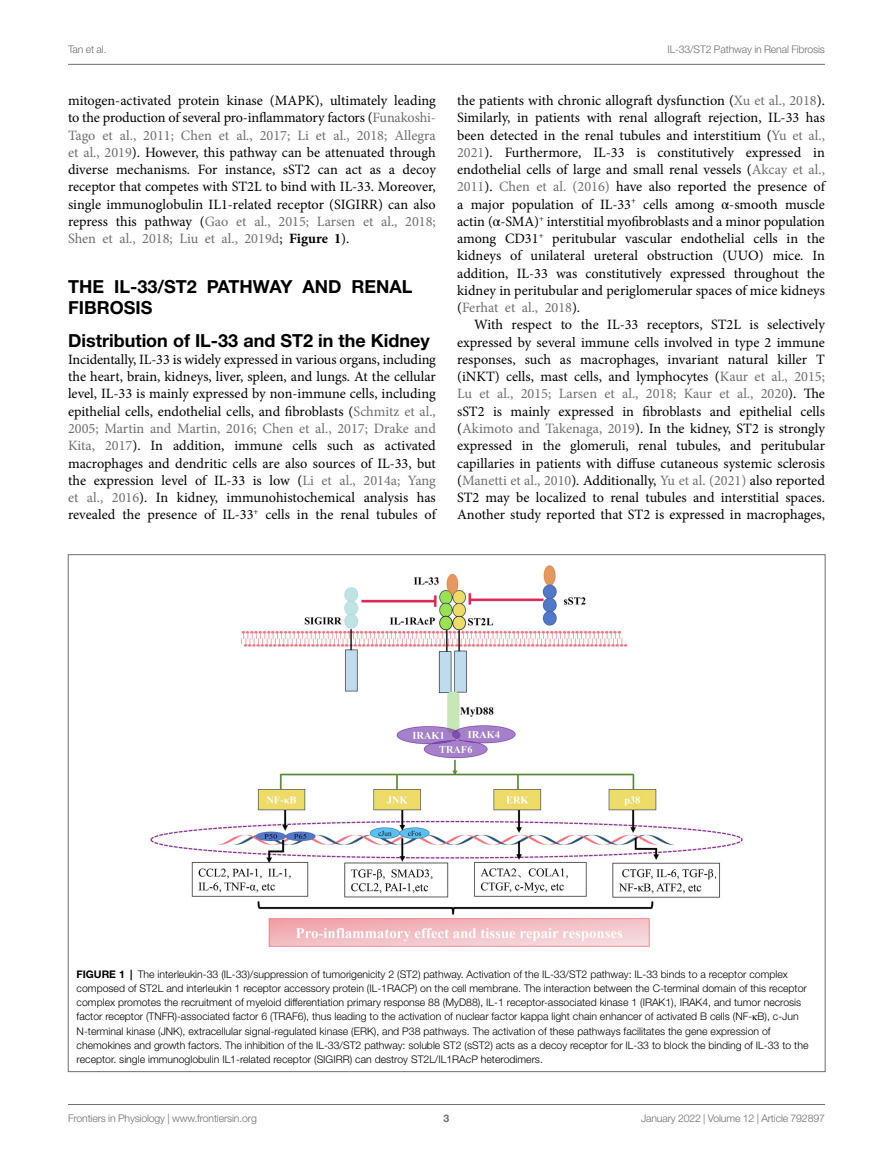
<style>
.page{position:relative;width:893px;height:1170px;background:#fff}
.page>*{position:absolute;margin:0;border:0;box-sizing:border-box;transform-origin:0 0}
.HEAD_2_after_HEAD_1{font:700 18px "Helvetica Neue LT Std";color:#000}
.HEAD_1{font:700 18px/21px "Helvetica Neue LT Std";color:#000}
.TEXT_FLUSH{font:14.25px/17.2px "Minion Pro";color:#000;text-align:justify}
.TEXT{font:14.25px/17.2px "Minion Pro";letter-spacing:-.005em;color:#000;text-align:justify}
.FIG_LEG{font:300 10.5px/14.2px "Helvetica Neue LT Std";color:#000}
.t1{font:300 10.5px "Helvetica Neue LT Std";letter-spacing:-.015em;color:#6d6e71}
.t2{font:700 10.5px "Helvetica Neue LT Std";color:#6d6e71}
.s1{color:#6d6e71}
.s2{font-weight:700}
.s3{font-family:"STIX General"}
.s4{font-family:"STIX General";font-weight:400}
</style>
<div class="page">
<hr style="left:68px;top:64px;width:757px;height:1px;background:#6d6e71">
<hr style="left:68px;top:1104px;width:757px;height:1px;background:#6d6e71">
<img style="left:150px;top:565px;width:593px;height:382px">
<p class="t1" style="left:68px;top:42px;width:40px">Tan et al.</p>
<p class="t1" style="left:667px;top:42px;width:159px">IL-33/ST2 Pathway in Renal Fibrosis</p>
<p class="TEXT_FLUSH" style="left:68px;top:92px;width:369px">mitogen-activated protein kinase (MAPK), ultimately leading to the production of several pro-inflammatory factors (<span class="s1">Funakoshi-Tago et al., 2011; Chen et al., 2017; Li et al., 2018; Allegra et al., 2019</span>). However, this pathway can be attenuated through diverse mechanisms. For instance, sST2 can act as a decoy receptor that competes with ST2L to bind with IL-33. Moreover, single immunoglobulin IL1-related receptor (SIGIRR) can also repress this pathway (<span class="s1">Gao et al., 2015; Larsen et al., 2018; Shen et al., 2018; Liu et al., 2019d</span>; <span class="s2">Figure 1</span>).</p>
<p class="HEAD_1" style="left:68px;top:275px;width:346px">THE IL-33/ST2 PATHWAY AND RENAL<br>FIBROSIS</p>
<p class="HEAD_2_after_HEAD_1" style="left:68px;top:329px;width:363px">Distribution of IL-33 and ST2 in the Kidney</p>
<p class="TEXT_FLUSH" style="left:68px;top:351px;width:369px">Incidentally, IL-33 is widely expressed in various organs, including the heart, brain, kidneys, liver, spleen, and lungs. At the cellular level, IL-33 is mainly expressed by non-immune cells, including epithelial cells, endothelial cells, and fibroblasts (<span class="s1">Schmitz et al., 2005; Martin and Martin, 2016; Chen et al., 2017; Drake and Kita, 2017</span>). In addition, immune cells such as activated macrophages and dendritic cells are also sources of IL-33, but the expression level of IL-33 is low (<span class="s1">Li et al., 2014a; Yang et al., 2016</span>). In kidney, immunohistochemical analysis has revealed the presence of IL-33<sup>+</sup> cells in the renal tubules of</p>
<p class="TEXT_FLUSH" style="left:457px;top:92px;width:369px">the patients with chronic allograft dysfunction (<span class="s1">Xu et al., 2018</span>).<br>Similarly, in patients with renal allograft rejection, IL-33 has been detected in the renal tubules and interstitium (<span class="s1">Yu et al., 2021</span>). Furthermore, IL-33 is constitutively expressed in endothelial cells of large and small renal vessels (<span class="s1">Akcay et al., 2011</span>). <span class="s1">Chen et al. (2016)</span> have also reported the presence of a major population of IL-33<sup>+</sup> cells among <span class="s3">α</span>-smooth muscle actin (<span class="s3">α</span>-SMA)<sup>+</sup> interstitial myofibroblasts and a minor population among CD31<sup>+</sup> peritubular vascular endothelial cells in the kidneys of unilateral ureteral obstruction (UUO) mice. In addition, IL-33 was constitutively expressed throughout the kidney in peritubular and periglomerular spaces of mice kidneys (<span class="s1">Ferhat et al., 2018</span>).</p>
<p class="TEXT" style="left:457px;top:316px;width:369px;text-indent:17px">With respect to the IL-33 receptors, ST2L is selectively expressed by several immune cells involved in type 2 immune responses, such as macrophages, invariant natural killer T (iNKT) cells, mast cells, and lymphocytes (<span class="s1">Kaur et al., 2015; Lu et al., 2015; Larsen et al., 2018; Kaur et al., 2020</span>). The sST2 is mainly expressed in fibroblasts and epithelial cells (<span class="s1">Akimoto and Takenaga, 2019</span>). In the kidney, ST2 is strongly expressed in the glomeruli, renal tubules, and peritubular capillaries in patients with diffuse cutaneous systemic sclerosis (<span class="s1">Manetti et al., 2010</span>). Additionally, <span class="s1">Yu et al. (2021)</span> also reported ST2 may be localized to renal tubules and interstitial spaces.<br>Another study reported that ST2 is expressed in macrophages,</p>
<p class="FIG_LEG" style="left:77px;top:966px;width:733px"><span class="s2">FIGURE 1 |</span> The interleukin-33 (IL-33)/suppression of tumorigenicity 2 (ST2) pathway. Activation of the IL-33/ST2 pathway: IL-33 binds to a receptor complex composed of ST2L and interleukin 1 receptor accessory protein (IL-1RACP) on the cell membrane. The interaction between the C-terminal domain of this receptor complex promotes the recruitment of myeloid differentiation primary response 88 (MyD88), IL-1 receptor-associated kinase 1 (IRAK1), IRAK4, and tumor necrosis factor receptor (TNFR)-associated factor 6 (TRAF6), thus leading to the activation of nuclear factor kappa light chain enhancer of activated B cells (NF-<span class="s4">κ</span>B), c-Jun N-terminal kinase (JNK), extracellular signal-regulated kinase (ERK), and P38 pathways. The activation of these pathways facilitates the gene expression of chemokines and growth factors. The inhibition of the IL-33/ST2 pathway: soluble ST2 (sST2) acts as a decoy receptor for IL-33 to block the binding of IL-33 to the receptor. single immunoglobulin IL1-related receptor (SIGIRR) can destroy ST2L/IL1RAcP heterodimers.</p>
<p class="t1" style="left:68px;top:1111px;width:190px">Frontiers in Physiology | www.frontiersin.org</p>
<p class="t2" style="left:444px;top:1111px;width:7px">3</p>
<p class="t1" style="left:641px;top:1111px;width:185px">January 2022 | Volume 12 | Article 792897</p>
</div>
